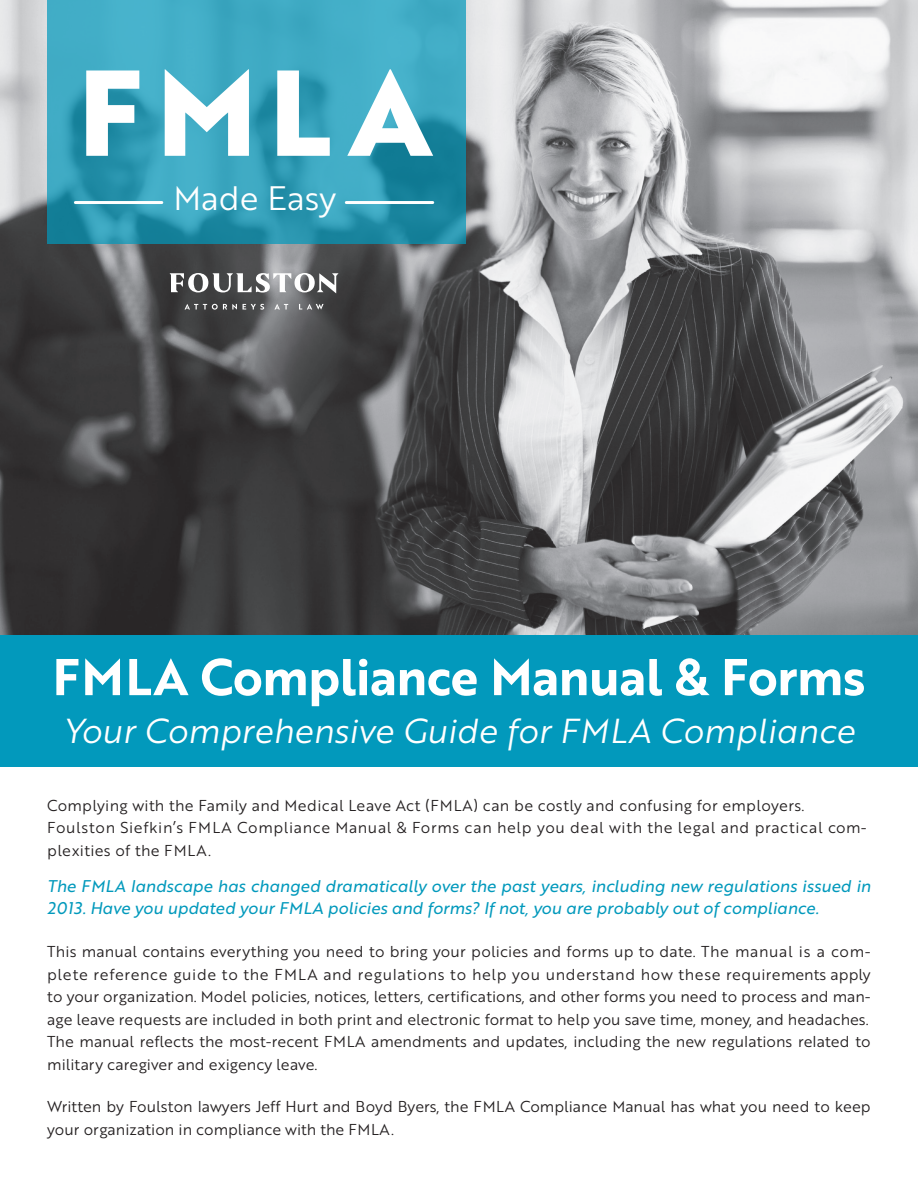
<style>
.page{position:relative;width:918px;height:1188px;background:#fff}
.page>*{position:absolute;margin:0;border:0;box-sizing:border-box;transform-origin:0 0}
.t1{font:700 118.5px "Brother 1816 Extra";color:#fff}
.t2{font:50.25px "Brother 1816 Bold";letter-spacing:-.01em;color:#fff}
.t3{font:33.75px "Brother 1816 Book Italic";color:#fff}
.t4{font:33px "Brother 1816 Book";color:#fff}
.t5{font:16.5px/22.5px "Brother 1816 Regular Italic";color:#0299bc}
.t6{font:15.3px/22.5px "Brother 1816 Book";color:#231f20}
.t7{font:15.3px/22.5px "Brother 1816 Book";letter-spacing:.04em;color:#231f20}
</style>
<div class="page">
<img style="left:0;top:0;width:918px;height:636px">
<svg style="left:47px;top:0;width:418px;height:243px;background:#35a0ba"></svg>
<div style="left:0;top:636px;width:918px;height:131px;background:#0299bc"></div>
<hr style="left:75px;top:201px;width:87px;height:3px;background:#fff">
<hr style="left:346px;top:201px;width:87px;height:3px;background:#fff">
<svg style="left:170px;top:273px;width:169px;height:20px"></svg>
<svg style="left:185px;top:304px;width:52px;height:6px"></svg>
<svg style="left:243px;top:304px;width:21px;height:6px"></svg>
<svg style="left:274px;top:304px;width:14px;height:6px"></svg>
<svg style="left:299px;top:304px;width:25px;height:6px"></svg>
<p class="t1" style="left:78px;top:22px;width:356px">FMLA</p>
<p class="t4" style="left:173px;top:174px;width:164px">Made Easy</p>
<p class="t2" style="left:52px;top:639px;width:815px">FMLA Compliance Manual &amp; Forms</p>
<p class="t3" style="left:63px;top:706px;width:793px">Your Comprehensive Guide for FMLA Compliance</p>
<p class="t7" style="left:47px;top:793px;width:821px">Complying with the Family and Medical Leave Act (FMLA) can be costly and confusing for employers.<br>Foulston Siefkin’s FMLA Compliance Manual &amp; Forms can help you deal with the legal and practical com&shy;plexities of the FMLA.</p>
<p class="t5" style="left:47px;top:874px;width:825px">The FMLA landscape has changed dramatically over the past years, including new regulations issued in<br>2013. Have you updated your FMLA policies and forms? If not, you are probably out of compliance.</p>
<p class="t6" style="left:47px;top:940px;width:825px;text-align:justify">This manual contains everything you need to bring your policies and forms up to date. The manual is a com&shy;plete reference guide to the FMLA and regulations to help you understand how these requirements apply to your organization. Model policies, notices, letters, certifications, and other forms you need to process and man&shy;age leave requests are included in both print and electronic format to help you save time, money, and headaches.</p>
<p class="t6" style="left:47px;top:1030px;width:825px">The manual reflects the most-recent FMLA amendments and updates, including the new regulations related to military caregiver and exigency leave.</p>
<p class="t6" style="left:47px;top:1095px;width:825px">Written by Foulston lawyers Jeff Hurt and Boyd Byers, the FMLA Compliance Manual has what you need to keep your organization in compliance with the FMLA.</p>
</div>
